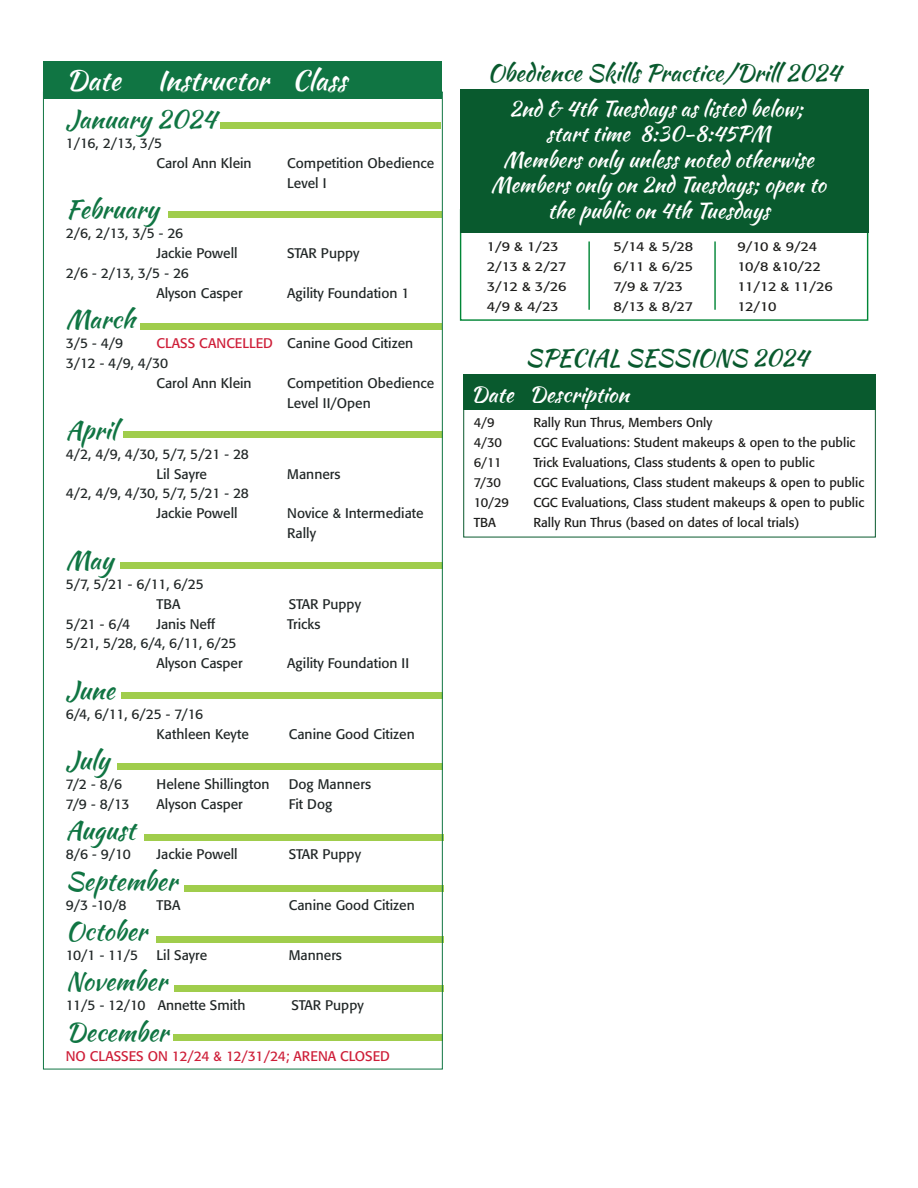
<style>
.page{position:relative;width:918px;height:1188px;background:#fff}
.page>*{position:absolute;margin:0;border:0;box-sizing:border-box;transform-origin:0 0}
.t1{font:27.6px "Kaushan Script";color:#fff}
.t2{font:25.35px "Kaushan Script";color:#107543}
.t3{font:23.55px "Kaushan Script";color:#095a2e}
.t4{font:23.4px "Kaushan Script";color:#095a2e}
.t5{font:21.45px "Kaushan Script";color:#fff}
.t6{font:21.3px/25.5px "Kaushan Script";color:#fff;text-align:center}
.t7{font:13.8px/20px "Formata";color:#212727}
.t8{font:13.8px "Formata";color:#ce1e38}
.t9{font:12.9px "Formata";color:#1c1c1a}
.t10{font:12.75px "Formata";letter-spacing:-.04em;color:#1c1c1a;scale:1.13 1}
.s1{color:#ce1e38}
</style>
<div class="page">
<div style="left:220px;top:122px;width:221px;height:7px;background:#a0cd4c"></div>
<div style="left:168px;top:211px;width:274px;height:7px;background:#a0cd4c"></div>
<div style="left:117px;top:763px;width:326px;height:7px;background:#a0cd4c"></div>
<div style="left:144px;top:834px;width:300px;height:6px;background:#a0cd4c"></div>
<div style="left:184px;top:885px;width:260px;height:7px;background:#a0cd4c"></div>
<div style="left:156px;top:936px;width:288px;height:7px;background:#a0cd4c"></div>
<div style="left:174px;top:985px;width:270px;height:7px;background:#a0cd4c"></div>
<div style="left:173px;top:1034px;width:269px;height:7px;background:#a0cd4c"></div>
<div style="left:141px;top:323px;width:301px;height:7px;background:#a0cd4c"></div>
<div style="left:123px;top:431px;width:320px;height:7px;background:#a0cd4c"></div>
<div style="left:120px;top:562px;width:323px;height:7px;background:#a0cd4c"></div>
<div style="left:121px;top:692px;width:322px;height:6px;background:#a0cd4c"></div>
<div style="left:43px;top:61px;width:399px;height:38px;background:#107543"></div>
<div style="left:460px;top:209px;width:408px;height:112px;border:1px solid #008636"></div>
<div style="left:460px;top:89px;width:409px;height:144px;background:#095a2e"></div>
<hr style="left:588px;top:241px;width:2px;height:69px;background:#008636">
<hr style="left:714px;top:241px;width:2px;height:69px;background:#008636">
<div style="left:464px;top:375px;width:412px;height:35px;background:#095a2e"></div>
<div style="left:463px;top:403px;width:413px;height:134px;border:1px solid #095a2e"></div>
<p class="t1" style="left:66px;top:60px;width:56px">Date</p>
<p class="t1" style="left:157px;top:60px;width:191px">Instructor Class</p>
<p class="t2" style="left:66px;top:101px;width:152px">January 2024</p>
<p class="t7" style="left:156px;top:133px;width:97px;text-indent:-91px">1/16, 2/13, 3/5<br>Carol Ann Klein</p>
<p class="t2" style="left:66px;top:191px;width:94px">February</p>
<p class="t7" style="left:156px;top:223px;width:83px;text-indent:-91px">2/6, 2/13, 3/5 - 26<br>Jackie Powell</p>
<p class="t7" style="left:156px;top:263px;width:88px;text-indent:-91px">2/6 - 2/13, 3/5 - 26<br>Alyson Casper</p>
<p class="t7" style="left:287px;top:153px;width:149px">Competition Obedience<br>Level I</p>
<p class="t7" style="left:287px;top:243px;width:74px">STAR Puppy</p>
<p class="t7" style="left:287px;top:283px;width:124px">Agility Foundation 1</p>
<p class="t2" style="left:66px;top:301px;width:71px">March</p>
<p class="t7" style="left:66px;top:334px;width:59px">3/5 - 4/9</p>
<p class="t7" style="left:156px;top:334px;width:258px"><span class="s1">CLASS CANCELLED</span> Canine Good Citizen</p>
<p class="t7" style="left:66px;top:353px;width:104px">3/12 - 4/9, 4/30</p>
<p class="t7" style="left:156px;top:373px;width:97px">Carol Ann Klein</p>
<p class="t7" style="left:287px;top:373px;width:149px">Competition Obedience<br>Level II/Open</p>
<p class="t2" style="left:66px;top:411px;width:52px">April</p>
<p class="t7" style="left:156px;top:444px;width:94px;text-indent:-91px">4/2, 4/9, 4/30, 5/7, 5/21 - 28<br>Lil Sayre</p>
<p class="t7" style="left:287px;top:464px;width:55px">Manners</p>
<p class="t7" style="left:156px;top:484px;width:94px;text-indent:-91px">4/2, 4/9, 4/30, 5/7, 5/21 - 28<br>Jackie Powell</p>
<p class="t2" style="left:66px;top:541px;width:49px">May</p>
<p class="t7" style="left:157px;top:574px;width:49px;text-indent:-91px">5/7, 5/21 - 6/11, 6/25<br>TBA</p>
<p class="t7" style="left:287px;top:504px;width:138px">Novice &amp; Intermediate<br>Rally</p>
<p class="t7" style="left:289px;top:594px;width:74px">STAR Puppy</p>
<p class="t7" style="left:66px;top:614px;width:66px">5/21 - 6/4</p>
<p class="t7" style="left:156px;top:614px;width:60px">Janis Neff</p>
<p class="t7" style="left:287px;top:614px;width:35px">Tricks</p>
<p class="t7" style="left:156px;top:634px;width:88px;text-indent:-91px">5/21, 5/28, 6/4, 6/11, 6/25<br>Alyson Casper</p>
<p class="t7" style="left:287px;top:654px;width:124px">Agility Foundation II</p>
<p class="t2" style="left:66px;top:671px;width:51px">June</p>
<p class="t7" style="left:157px;top:704px;width:94px;text-indent:-91px">6/4, 6/11, 6/25 - 7/16<br>Kathleen Keyte</p>
<p class="t7" style="left:289px;top:724px;width:127px">Canine Good Citizen</p>
<p class="t2" style="left:66px;top:742px;width:45px">July</p>
<p class="t7" style="left:66px;top:774px;width:58px">7/2 - 8/6</p>
<p class="t7" style="left:157px;top:774px;width:115px">Helene Shillington</p>
<p class="t7" style="left:289px;top:774px;width:84px">Dog Manners</p>
<p class="t7" style="left:66px;top:794px;width:65px">7/9 - 8/13</p>
<p class="t7" style="left:157px;top:794px;width:88px">Alyson Casper</p>
<p class="t7" style="left:289px;top:794px;width:45px">Fit Dog</p>
<p class="t2" style="left:66px;top:812px;width:71px">August</p>
<p class="t7" style="left:66px;top:844px;width:66px">8/6 - 9/10</p>
<p class="t7" style="left:157px;top:844px;width:83px">Jackie Powell</p>
<p class="t7" style="left:289px;top:844px;width:74px">STAR Puppy</p>
<p class="t2" style="left:66px;top:862px;width:113px">September</p>
<p class="t7" style="left:66px;top:895px;width:62px">9/3 -10/8</p>
<p class="t7" style="left:157px;top:895px;width:25px">TBA</p>
<p class="t7" style="left:289px;top:895px;width:127px">Canine Good Citizen</p>
<p class="t2" style="left:66px;top:913px;width:83px">October</p>
<p class="t7" style="left:66px;top:945px;width:74px">10/1 - 11/5</p>
<p class="t7" style="left:157px;top:945px;width:52px">Lil Sayre</p>
<p class="t7" style="left:289px;top:945px;width:55px">Manners</p>
<p class="t2" style="left:66px;top:963px;width:102px">November</p>
<p class="t7" style="left:66px;top:995px;width:181px">11/5 - 12/10 Annette Smith</p>
<p class="t7" style="left:292px;top:995px;width:74px">STAR Puppy</p>
<p class="t2" style="left:66px;top:1013px;width:104px">December</p>
<p class="t8" style="left:66px;top:1047px;width:326px">NO CLASSES ON 12/24 &amp; 12/31/24; ARENA CLOSED</p>
<p class="t4" style="left:487px;top:55px;width:355px">Obedience Skills Practice/Drill 2024</p>
<p class="t6" style="left:491px;top:95px;width:337px">2nd &amp; 4th Tuesdays as listed below; start time 8:30-8:45PM<br>Members only unless noted otherwise<br>Members only on 2nd Tuesdays; open to the public on 4th Tuesdays</p>
<p class="t10" style="left:487px;top:239px;width:65px">1/9 &amp; 1/23</p>
<p class="t10" style="left:613px;top:239px;width:72px">5/14 &amp; 5/28</p>
<p class="t10" style="left:737px;top:239px;width:72px">9/10 &amp; 9/24</p>
<p class="t10" style="left:487px;top:259px;width:72px">2/13 &amp; 2/27</p>
<p class="t10" style="left:613px;top:259px;width:72px">6/11 &amp; 6/25</p>
<p class="t10" style="left:737px;top:259px;width:75px">10/8 &amp;10/22</p>
<p class="t10" style="left:487px;top:279px;width:72px">3/12 &amp; 3/26</p>
<p class="t10" style="left:613px;top:279px;width:63px">7/9 &amp; 7/23</p>
<p class="t10" style="left:737px;top:279px;width:86px">11/12 &amp; 11/26</p>
<p class="t10" style="left:487px;top:299px;width:65px">4/9 &amp; 4/23</p>
<p class="t10" style="left:613px;top:299px;width:72px">8/13 &amp; 8/27</p>
<p class="t10" style="left:737px;top:299px;width:36px">12/10</p>
<p class="t3" style="left:526px;top:340px;width:284px">SPECIAL SESSIONS 2024</p>
<p class="t5" style="left:471px;top:378px;width:160px">Date Description</p>
<p class="t9" style="left:474px;top:415px;width:22px">4/9</p>
<p class="t9" style="left:533px;top:415px;width:180px">Rally Run Thrus, Members Only</p>
<p class="t9" style="left:474px;top:435px;width:30px">4/30</p>
<p class="t9" style="left:533px;top:435px;width:324px">CGC Evaluations: Student makeups &amp; open to the public</p>
<p class="t9" style="left:474px;top:455px;width:29px">6/11</p>
<p class="t9" style="left:533px;top:455px;width:283px">Trick Evaluations, Class students &amp; open to public</p>
<p class="t9" style="left:474px;top:475px;width:29px">7/30</p>
<p class="t9" style="left:533px;top:475px;width:332px">CGC Evaluations, Class student makeups &amp; open to public</p>
<p class="t9" style="left:474px;top:495px;width:37px">10/29</p>
<p class="t9" style="left:533px;top:495px;width:332px">CGC Evaluations, Class student makeups &amp; open to public</p>
<p class="t9" style="left:474px;top:515px;width:24px">TBA</p>
<p class="t9" style="left:533px;top:515px;width:268px">Rally Run Thrus (based on dates of local trials)</p>
</div>
